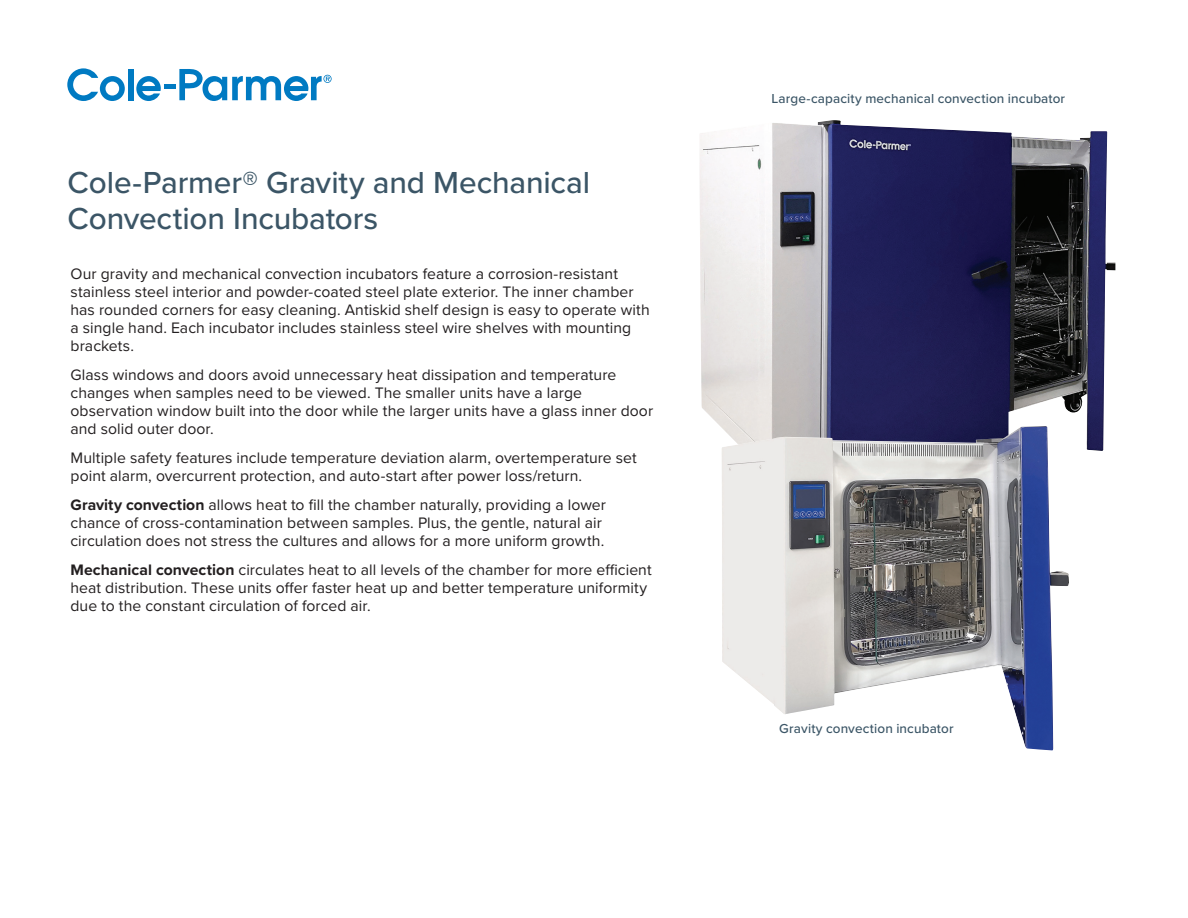
<style>
.page{position:relative;width:1188px;height:918px;background:#fff}
.page>*{position:absolute;margin:0;border:0;box-sizing:border-box;transform-origin:0 0}
.t1{font:500 31.5px/36px "Proxima Nova";letter-spacing:-.005em;color:#3b5566}
.t2{font:15.75px/18px "Proxima Nova";letter-spacing:.005em;color:#231f20}
.t3{font:500 13.5px "Proxima Nova";letter-spacing:.01em;color:#3b5566}
.s1{font-weight:700}
</style>
<div class="page">
<svg style="left:67px;top:68px;width:58px;height:33px"></svg>
<div style="left:128px;top:69px;width:6px;height:31px;background:#007ac2"></div>
<svg style="left:136px;top:76px;width:25px;height:25px"></svg>
<div style="left:164px;top:84px;width:12px;height:5px;background:#007ac2"></div>
<svg style="left:179px;top:69px;width:153px;height:32px"></svg>
<img style="left:700px;top:120px;width:415px;height:331px">
<img style="left:721px;top:426px;width:348px;height:325px">
<h1 class="t1" style="left:68px;top:164px;width:524px">Cole-Parmer® Gravity and Mechanical<br>Convection Incubators</h1>
<p class="t2" style="left:70px;top:265px;width:581px">Our gravity and mechanical convection incubators feature a corrosion-resistant stainless steel interior and powder-coated steel plate exterior. The inner chamber has rounded corners for easy cleaning. Antiskid shelf design is easy to operate with a single hand. Each incubator includes stainless steel wire shelves with mounting brackets.</p>
<p class="t2" style="left:70px;top:365px;width:584px">Glass windows and doors avoid unnecessary heat dissipation and temperature changes when samples need to be viewed. The smaller units have a large observation window built into the door while the larger units have a glass inner door and solid outer door.</p>
<p class="t2" style="left:70px;top:448px;width:568px">Multiple safety features include temperature deviation alarm, overtemperature set point alarm, overcurrent protection, and auto-start after power loss/return.</p>
<p class="t2" style="left:70px;top:495px;width:537px"><span class="s1">Gravity convection</span> allows heat to fill the chamber naturally, providing a lower chance of cross-contamination between samples. Plus, the gentle, natural air circulation does not stress the cultures and allows for a more uniform growth.</p>
<p class="t2" style="left:70px;top:560px;width:583px"><span class="s1">Mechanical convection</span> circulates heat to all levels of the chamber for more efficient heat distribution. These units offer faster heat up and better temperature uniformity due to the constant circulation of forced air.</p>
<p class="t3" style="left:771px;top:88px;width:295px">Large-capacity mechanical convection incubator</p>
<p class="t3" style="left:779px;top:718px;width:176px">Gravity convection incubator</p>
</div>
